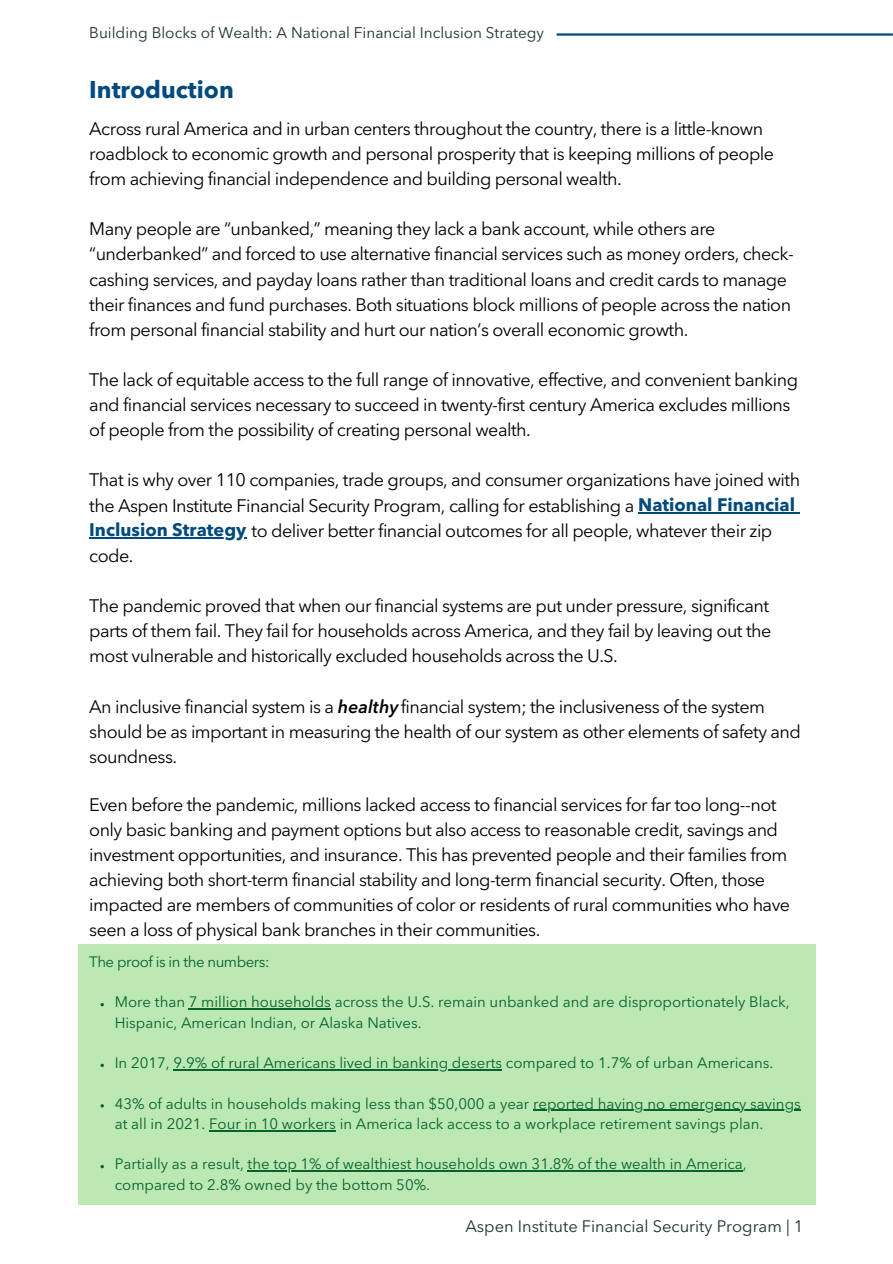
<style>
.page{position:relative;width:893px;height:1264px;background:#fff}
.page>*{position:absolute;margin:0;border:0;box-sizing:border-box;transform-origin:0 0}
.t1{font:700 24px "Avenir Next Cyr";color:#004a7c}
.t2{font:18px/25px "Avenir Next LT Pro";letter-spacing:-.03em;color:#000}
.t3{font:16.5px "Avenir Next LT Pro";color:#1e322b}
.t4{font:15.3px "Avenir Next LT Pro";color:#1e322b}
.t5{font:15px/20.2px "Avenir Next LT Pro";color:#07622e}
.t6{font:15px "Avenir Next LT Pro";letter-spacing:-.03em;color:#07622e}
.s1{font-family:"Avenir Next Cyr";font-weight:700;color:#004a7c}
.s2{font-family:"Avenir Next Cyr";font-weight:600;font-style:italic}
</style>
<div class="page">
<div style="left:78px;top:944px;width:737px;height:261px;background:#bce8b3"></div>
<hr style="left:556px;top:33px;width:336px;height:3px;background:#004a7c">
<hr style="left:638px;top:512px;width:157px;height:1px;background:#004a7c">
<hr style="left:89px;top:537px;width:157px;height:1px;background:#004a7c">
<svg style="left:100px;top:1003px;width:4px;height:3px"></svg>
<hr style="left:189px;top:1008px;width:142px;height:1px;background:#07622e">
<svg style="left:100px;top:1063px;width:4px;height:4px"></svg>
<hr style="left:173px;top:1069px;width:329px;height:1px;background:#07622e">
<hr style="left:533px;top:1109px;width:267px;height:1px;background:#07622e">
<hr style="left:209px;top:1130px;width:127px;height:1px;background:#07622e">
<svg style="left:100px;top:1165px;width:4px;height:3px"></svg>
<svg style="left:247px;top:1170px;width:23px;height:1px"></svg>
<hr style="left:270px;top:1170px;width:472px;height:1px;background:#07622e">
<p class="t4" style="left:89px;top:26px;width:456px">Building Blocks of Wealth: A National Financial Inclusion Strategy</p>
<h1 class="t1" style="left:89px;top:74px;width:146px">Introduction</h1>
<p class="t2" style="left:89px;top:118px;width:686px">Across rural America and in urban centers throughout the country, there is a little-known roadblock to economic growth and personal prosperity that is keeping millions of people from achieving financial independence and building personal wealth.</p>
<p class="t2" style="left:89px;top:218px;width:706px">Many people are “unbanked,” meaning they lack a bank account, while others are “underbanked” and forced to use alternative financial services such as money orders, check&shy;cashing services, and payday loans rather than traditional loans and credit cards to manage their finances and fund purchases. Both situations block millions of people across the nation from personal financial stability and hurt our nation’s overall economic growth.</p>
<p class="t2" style="left:89px;top:369px;width:710px">The lack of equitable access to the full range of innovative, effective, and convenient banking and financial services necessary to succeed in twenty-first century America excludes millions of people from the possibility of creating personal wealth.</p>
<p class="t2" style="left:89px;top:469px;width:712px">That is why over 110 companies, trade groups, and consumer organizations have joined with the Aspen Institute Financial Security Program, calling for establishing a <span class="s1">National Financial Inclusion Strategy</span> to deliver better financial outcomes for all people, whatever their zip code.</p>
<p class="t2" style="left:89px;top:595px;width:683px">The pandemic proved that when our financial systems are put under pressure, significant parts of them fail. They fail for households across America, and they fail by leaving out the most vulnerable and historically excluded households across the U.S.</p>
<p class="t2" style="left:89px;top:695px;width:713px">An inclusive financial system is a <span class="s2">healthy</span>financial system; the inclusiveness of the system should be as important in measuring the health of our system as other elements of safety and soundness.</p>
<p class="t2" style="left:89px;top:793px;width:702px">Even before the pandemic, millions lacked access to financial services for far too long--not only basic banking and payment options but also access to reasonable credit, savings and investment opportunities, and insurance. This has prevented people and their families from achieving both short-term financial stability and long-term financial security. Often, those impacted are members of communities of color or residents of rural communities who have seen a loss of physical bank branches in their communities.</p>
<p class="t6" style="left:89px;top:955px;width:182px">The proof is in the numbers:</p>
<p class="t5" style="left:115px;top:993px;width:676px">More than 7 million households across the U.S. remain unbanked and are disproportionately Black,<br>Hispanic, American Indian, or Alaska Natives.</p>
<p class="t5" style="left:115px;top:1054px;width:660px">In 2017, 9.9% of rural Americans lived in banking deserts compared to 1.7% of urban Americans.</p>
<p class="t5" style="left:115px;top:1094px;width:687px">43% of adults in households making less than $50,000 a year reported having no emergency savings at all in 2021. Four in 10 workers in America lack access to a workplace retirement savings plan.</p>
<p class="t5" style="left:115px;top:1155px;width:633px">Partially as a result, the top 1% of wealthiest households own 31.8% of the wealth in America, compared to 2.8% owned by the bottom 50%.</p>
<p class="t3" style="left:465px;top:1219px;width:339px">Aspen Institute Financial Security Program | 1</p>
</div>
